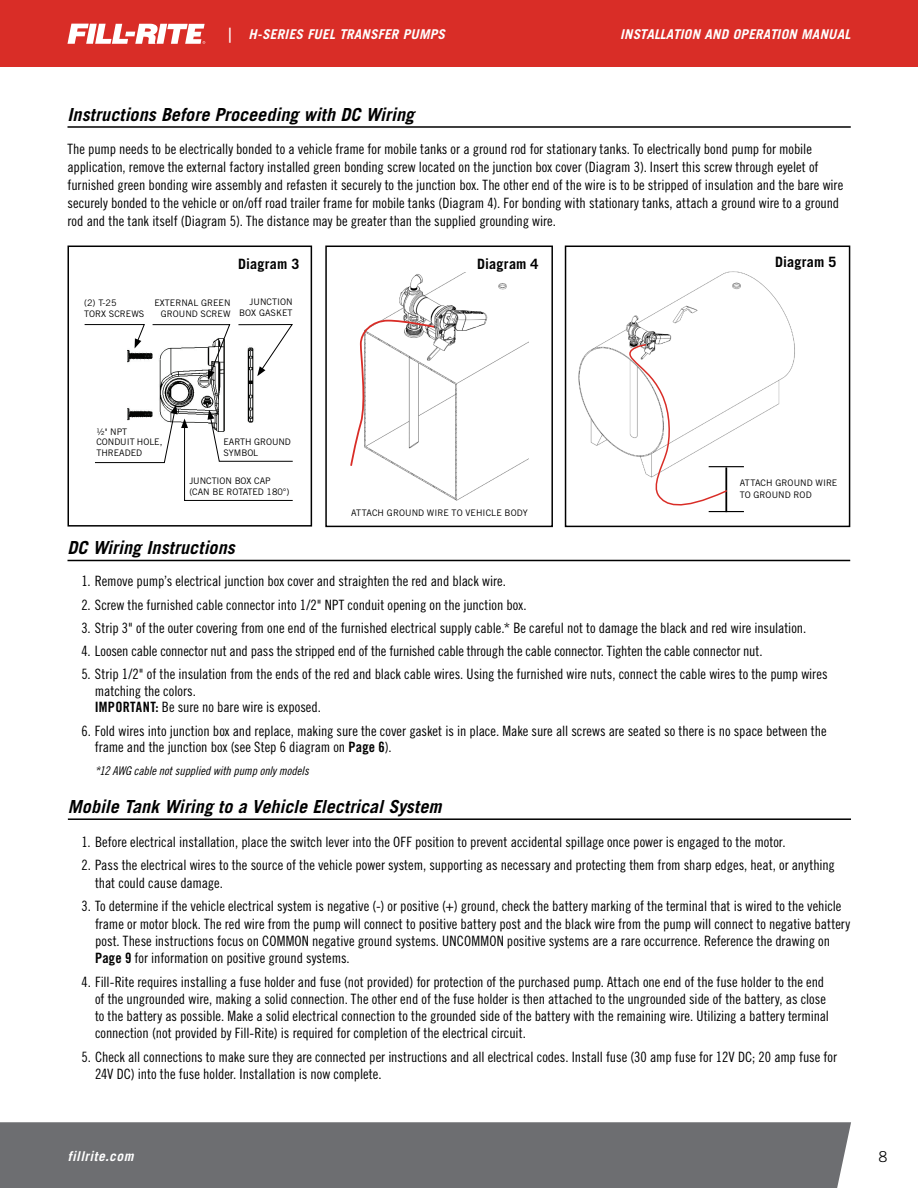
<style>
.page{position:relative;width:918px;height:1188px;background:#fff}
.page>*{position:absolute;margin:0;border:0;box-sizing:border-box;transform-origin:0 0}
.t1{font:italic 700 18px "Trade Gothic LT Std";letter-spacing:.005em;color:#000}
.t2{font:300 15px "Trade Gothic LT Std";color:#000}
.t3{font:14.25px/17.1px "Trade Gothic LT Std Cn 18";color:#000}
.t4{font:700 14.25px "Trade Gothic LT Std";letter-spacing:.01em;color:#000}
.t5{font:italic 700 13.5px "Trade Gothic LT Std";letter-spacing:.02em;color:#fff}
.Numbered_List{font:12px "Trade Gothic LT Std Cn 18 Obl";letter-spacing:-.005em;color:#000}
.caption_type{font:9px/10.5px "Trade Gothic LT Std";color:#000}
.s1{font-family:"Trade Gothic LT Std"}
.s2{font-family:"Trade Gothic LT Std Bd Cn 20"}
</style>
<div class="page">
<div style="left:0;top:1122px;width:851px;height:66px;background:#6d6e71"></div>
<div style="left:0;top:0;width:918px;height:68px;background:#d92d27"></div>
<svg style="left:67px;top:24px;width:138px;height:20px"></svg>
<div style="left:565px;top:246px;width:285px;height:281px;border:2px solid #000"></div>
<hr style="left:68px;top:126px;width:783px;height:2px;background:#000">
<hr style="left:68px;top:560px;width:782px;height:1px;background:#000">
<img style="left:578px;top:271px;width:217px;height:197px">
<hr style="left:709px;top:511px;width:35px;height:1px;background:#000">
<hr style="left:709px;top:466px;width:35px;height:1px;background:#000">
<div style="left:325px;top:246px;width:228px;height:281px;border:2px solid #000"></div>
<img style="left:384px;top:272px;width:145px;height:229px">
<svg style="left:350px;top:319px;width:86px;height:149px"></svg>
<svg style="left:623px;top:343px;width:105px;height:170px"></svg>
<div style="left:68px;top:246px;width:244px;height:281px;border:2px solid #000"></div>
<img style="left:127px;top:348px;width:127px;height:56px">
<svg style="left:84px;top:324px;width:61px;height:24px"></svg>
<svg style="left:152px;top:324px;width:79px;height:56px"></svg>
<svg style="left:238px;top:324px;width:55px;height:52px"></svg>
<svg style="left:95px;top:404px;width:198px;height:97px"></svg>
<hr style="left:68px;top:818px;width:783px;height:2px;background:#000">
<p class="t5" style="left:226px;top:26px;width:221px">| H-SERIES FUEL TRANSFER PUMPS</p>
<p class="t5" style="left:620px;top:26px;width:232px">INSTALLATION AND OPERATION MANUAL</p>
<p class="t1" style="left:68px;top:104px;width:348px">Instructions Before Proceeding with DC Wiring</p>
<p class="t3" style="left:68px;top:140px;width:777px;line-height:18px">The pump needs to be electrically bonded to a vehicle frame for mobile tanks or a ground rod for stationary tanks. To electrically bond pump for mobile application, remove the external factory installed green bonding screw located on the junction box cover (Diagram 3). Insert this screw through eyelet of furnished green bonding wire assembly and refasten it securely to the junction box. The other end of the wire is to be stripped of insulation and the bare wire securely bonded to the vehicle or on/off road trailer frame for mobile tanks (Diagram 4). For bonding with stationary tanks, attach a ground wire to a ground rod and the tank itself (Diagram 5). The distance may be greater than the supplied grounding wire.</p>
<p class="t4" style="left:238px;top:255px;width:63px">Diagram 3</p>
<p class="t4" style="left:477px;top:255px;width:63px">Diagram 4</p>
<p class="caption_type" style="left:84px;top:298px;width:34px">(2) T-25</p>
<p class="caption_type" style="left:84px;top:308px;width:62px">TORX SCREWS</p>
<p class="caption_type" style="left:154px;top:298px;width:78px;text-align:right">EXTERNAL GREEN<br>GROUND SCREW</p>
<p class="caption_type" style="left:239px;top:297px;width:55px;text-align:right">JUNCTION<br>BOX GASKET</p>
<p class="caption_type" style="left:96px;top:426px;width:68px">½" NPT<br>CONDUIT HOLE,<br>THREADED</p>
<p class="caption_type" style="left:224px;top:437px;width:69px">EARTH GROUND<br>SYMBOL</p>
<p class="caption_type" style="left:189px;top:476px;width:102px">JUNCTION BOX CAP (CAN BE ROTATED 180°)</p>
<p class="t1" style="left:68px;top:537px;width:169px">DC Wiring Instructions</p>
<p class="caption_type" style="left:351px;top:507px;width:178px">ATTACH GROUND WIRE TO VEHICLE BODY</p>
<p class="t4" style="left:775px;top:253px;width:63px">Diagram 5</p>
<p class="caption_type" style="left:740px;top:477px;width:99px;line-height:11.6px">ATTACH GROUND WIRE<br>TO GROUND ROD</p>
<p class="t3" style="left:81px;top:573px;width:426px">1. Remove pump’s electrical junction box cover and straighten the red and black wire.</p>
<p class="t3" style="left:81px;top:596px;width:447px">2. Screw the furnished cable connector into 1/2<span class="s1">"</span> NPT conduit opening on the junction box.</p>
<p class="t3" style="left:81px;top:619px;width:726px">3. Strip 3<span class="s1">"</span> of the outer covering from one end of the furnished electrical supply cable.* Be careful not to damage the black and red wire insulation.</p>
<p class="t3" style="left:81px;top:642px;width:683px">4. Loosen cable connector nut and pass the stripped end of the furnished cable through the cable connector. Tighten the cable connector nut.</p>
<p class="t3" style="left:95px;top:666px;width:734px;line-height:16.5px;text-indent:-14px">5. Strip 1/2<span class="s1">"</span> of the insulation from the ends of the red and black cable wires. Using the furnished wire nuts, connect the cable wires to the pump wires matching the colors.<br><span class="s2">IMPORTANT:</span> Be sure no bare wire is exposed.</p>
<p class="t3" style="left:95px;top:722px;width:733px;line-height:16.5px;text-indent:-14px">6. Fold wires into junction box and replace, making sure the cover gasket is in place. Make sure all screws are seated so there is no space between the frame and the junction box (see Step 6 diagram on <span class="s2">Page 6</span>).</p>
<p class="Numbered_List" style="left:95px;top:764px;width:215px">*12 AWG cable not supplied with pump only models</p>
<p class="t1" style="left:68px;top:796px;width:375px">Mobile Tank Wiring to a Vehicle Electrical System</p>
<p class="t3" style="left:82px;top:833px;width:706px">1. Before electrical installation, place the switch lever into the OFF position to prevent accidental spillage once power is engaged to the motor.</p>
<p class="t3" style="left:95px;top:857px;width:741px;text-indent:-14px">2. Pass the electrical wires to the source of the vehicle power system, supporting as necessary and protecting them from sharp edges, heat, or anything that could cause damage.</p>
<p class="t3" style="left:95px;top:898px;width:757px;text-indent:-14px">3. To determine if the vehicle electrical system is negative (-) or positive (+) ground, check the battery marking of the terminal that is wired to the vehicle frame or motor block. The red wire from the pump will connect to positive battery post and the black wire from the pump will connect to negative battery post. These instructions focus on COMMON negative ground systems. UNCOMMON positive systems are a rare occurrence. Reference the drawing on <span class="s2">Page 9</span> for information on positive ground systems.</p>
<p class="t3" style="left:95px;top:973px;width:736px;text-indent:-14px">4. Fill-Rite requires installing a fuse holder and fuse (not provided) for protection of the purchased pump. Attach one end of the fuse holder to the end of the ungrounded wire, making a solid connection. The other end of the fuse holder is then attached to the ungrounded side of the battery, as close to the battery as possible. Make a solid electrical connection to the grounded side of the battery with the remaining wire. Utilizing a battery terminal connection (not provided by Fill-Rite) is required for completion of the electrical circuit.</p>
<p class="t3" style="left:95px;top:1048px;width:744px;text-indent:-14px">5. Check all connections to make sure they are connected per instructions and all electrical codes. Install fuse (30 amp fuse for 12V DC; 20 amp fuse for<br>24V DC) into the fuse holder. Installation is now complete.</p>
<p class="t5" style="left:68px;top:1147px;width:67px">fillrite.com</p>
<p class="t2" style="left:879px;top:1147px;width:10px">8</p>
</div>
